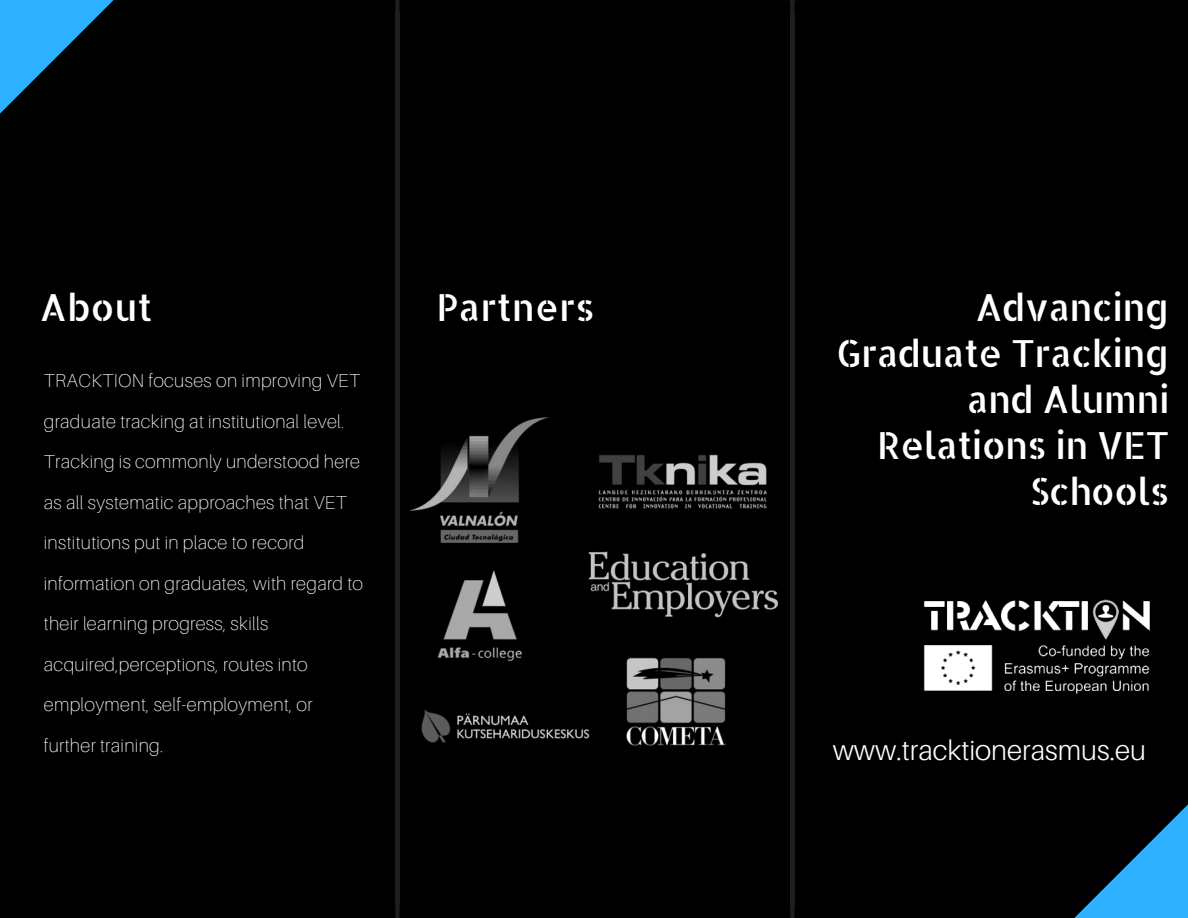
<style>
.page{position:relative;width:1188px;height:918px;background:#000}
.page>*{position:absolute;margin:0;border:0;box-sizing:border-box;transform-origin:0 0}
.t1{font:37.35px/46.2px "Allerta Stencil";letter-spacing:-.02em;color:#fff;text-align:right}
.t2{font:37.35px "Allerta Stencil";color:#fff}
.t3{font:300 28.05px "Aileron";color:#fff}
.t4{font:100 18.75px/40.5px "Aileron";letter-spacing:.02em;color:#fff}
</style>
<div class="page">
<img style="left:409px;top:417px;width:369px;height:329px">
<img style="left:924px;top:599px;width:226px;height:95px">
<svg style="left:1074px;top:804px;width:114px;height:114px"></svg>
<svg style="left:0;top:0;width:114px;height:114px"></svg>
<div style="left:395px;top:13px;width:5px;height:891px;background:#1e1e1e"></div>
<svg style="left:395px;top:904px;width:5px;height:14px"></svg>
<svg style="left:395px;top:0;width:5px;height:13px"></svg>
<hr style="left:790px;top:14px;width:4px;height:892px;background:#1f1f1f">
<svg style="left:790px;top:904px;width:5px;height:14px"></svg>
<svg style="left:788px;top:0;width:8px;height:15px"></svg>
<h1 class="t1" style="left:39px;top:283px;width:115px">About</h1>
<p class="t4" style="left:44px;top:360px;width:321px">TRACKTION focuses on improving VET graduate tracking at institutional level.<br>Tracking is commonly understood here as all systematic approaches that VET institutions put in place to record information on graduates, with regard to their learning progress, skills acquired,perceptions, routes into employment, self-employment, or further training.</p>
<h1 class="t2" style="left:436px;top:282px;width:160px">Partners</h1>
<h1 class="t1" style="left:836px;top:283px;width:335px">Advancing<br>Graduate Tracking and Alumni<br>Relations in VET<br>Schools</h1>
<h2 class="t3" style="left:833px;top:733px;width:315px">www.tracktionerasmus.eu</h2>
</div>
